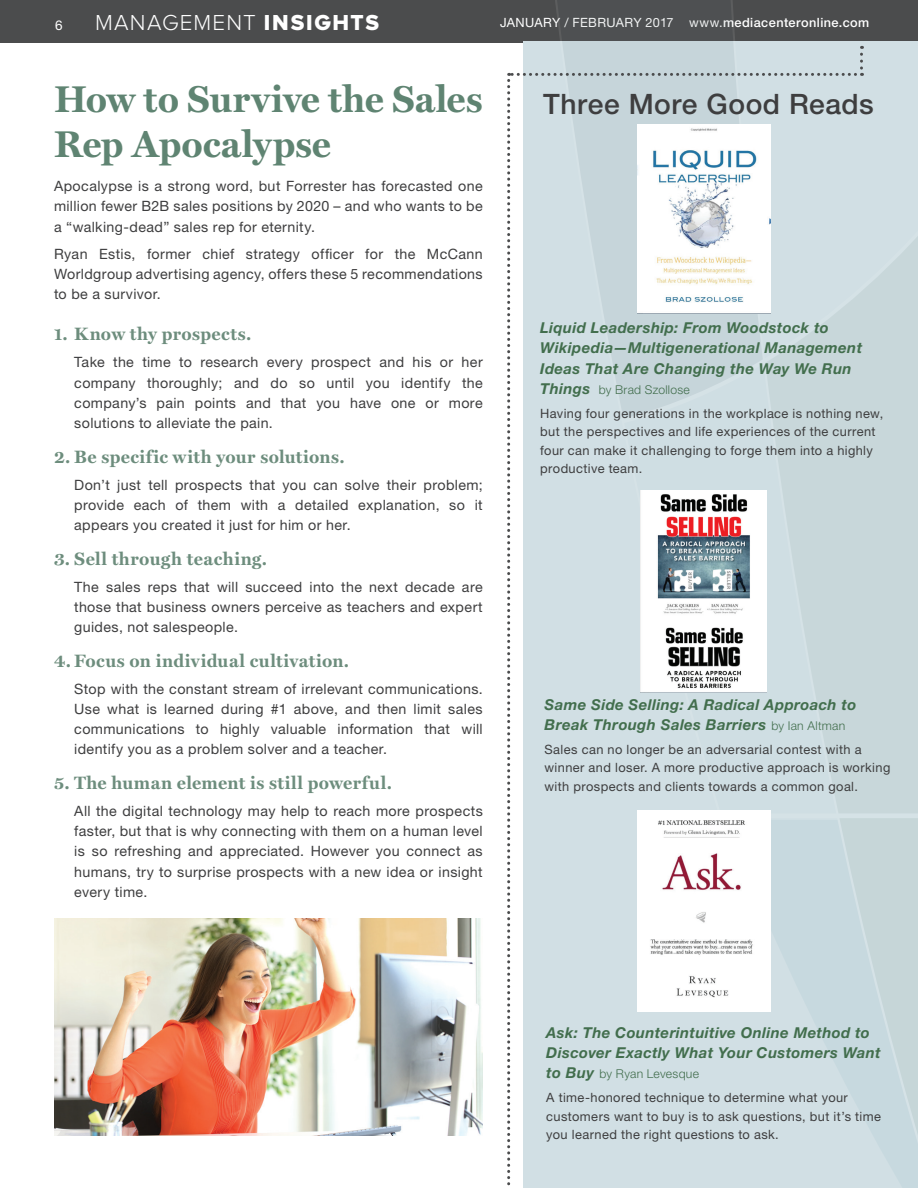
<style>
.page{position:relative;width:918px;height:1188px;background:#fff}
.page>*{position:absolute;margin:0;border:0;box-sizing:border-box;transform-origin:0 0}
.t1{font:700 37.5px "Miller Text";letter-spacing:-.005em;color:#5f8472}
.t2{font:500 28.2px "Helvetica Neue LT Pro";letter-spacing:.02em;color:#3e3e3f}
.t3{font:300 22.5px "Proxima Nova A";letter-spacing:.06em;color:#fff}
.t4{font:700 18px "Miller Text";letter-spacing:.02em;color:#6d8d7d}
.t5{font:italic 700 15px/20.2px "Helvetica Neue LT Pro";letter-spacing:.025em;color:#426e4d}
.t6{font:14.25px/20.2px "Helvetica Neue LT Pro";letter-spacing:.025em;color:#3e3e3f;text-align:justify}
.t7{font:13.5px "Helvetica Neue LT Pro";color:#fff}
.t8{font:12.9px/18.1px "Helvetica Neue LT Pro";letter-spacing:.03em;color:#3e3e3f}
.t9{font:12.75px "Helvetica Neue LT Pro";letter-spacing:.02em;color:#fff}
.t10{font:300 12.15px "Helvetica Neue LT Pro";letter-spacing:.02em;color:#426e4d}
.s1{font-family:"Proxima Nova A Extrabld";font-weight:400}
.s2{font-weight:500}
.s3{font-weight:700;font-style:italic;font-size:15px}
.s4{font-weight:300;font-style:normal;font-size:12.15px}
</style>
<div class="page">
<div style="left:0;top:0;width:918px;height:43px;background:#4b4c4d"></div>
<svg style="left:544px;top:0;width:374px;height:46px"></svg>
<svg style="left:507px;top:46px;width:411px;height:1142px"></svg>
<img style="left:54px;top:918px;width:429px;height:218px">
<img style="left:637px;top:124px;width:134px;height:190px">
<img style="left:641px;top:491px;width:126px;height:201px">
<img style="left:638px;top:810px;width:132px;height:202px">
<p class="t7" style="left:55px;top:17px;width:9px">6</p>
<h3 class="t3" style="left:95px;top:10px;width:286px">MANAGEMENT <span class="s1">INSIGHTS</span></h3>
<p class="t9" style="left:500px;top:15px;width:371px">JANUARY / FEBRUARY 2017 www.<span class="s2">mediacenteronline.com</span></p>
<h1 class="t1" style="left:54px;top:77px;width:430px">How to Survive the Sales</h1>
<h2 class="t2" style="left:543px;top:87px;width:332px">Three More Good Reads</h2>
<h1 class="t1" style="left:54px;top:122px;width:279px">Rep Apocalypse</h1>
<p class="t6" style="left:54px;top:176px;width:430px">Apocalypse is a strong word, but Forrester has forecasted one million fewer B2B sales positions by 2020 – and who wants to be a “walking-dead” sales rep for eternity.</p>
<p class="t6" style="left:54px;top:243px;width:430px">Ryan Estis, former chief strategy officer for the McCann Worldgroup advertising agency, offers these 5 recommendations to be a survivor.</p>
<p class="t4" style="left:54px;top:324px;width:199px">1. Know thy prospects.</p>
<p class="t6" style="left:74px;top:352px;width:410px">Take the time to research every prospect and his or her company thoroughly; and do so until you identify the company’s pain points and that you have one or more solutions to alleviate the pain.</p>
<p class="t4" style="left:54px;top:446px;width:292px">2. Be specific with your solutions.</p>
<p class="t6" style="left:74px;top:474px;width:410px">Don’t just tell prospects that you can solve their problem; provide each of them with a detailed explanation, so it appears you created it just for him or her.</p>
<p class="t4" style="left:54px;top:548px;width:215px">3. Sell through teaching.</p>
<p class="t6" style="left:74px;top:576px;width:410px">The sales reps that will succeed into the next decade are those that business owners perceive as teachers and expert guides, not salespeople.</p>
<p class="t4" style="left:54px;top:650px;width:297px">4. Focus on individual cultivation.</p>
<p class="t6" style="left:74px;top:678px;width:410px">Stop with the constant stream of irrelevant communications.<br>Use what is learned during #1 above, and then limit sales communications to highly valuable information that will identify you as a problem solver and a teacher.</p>
<p class="t4" style="left:54px;top:772px;width:340px">5. The human element is still powerful.</p>
<p class="t6" style="left:74px;top:801px;width:410px">All the digital technology may help to reach more prospects faster, but that is why connecting with them on a human level is so refreshing and appreciated. However you connect as humans, try to surprise prospects with a new idea or insight every time.</p>
<p class="t5" style="left:540px;top:317px;width:324px">Liquid Leadership: From Woodstock to<br>Wikipedia—Multigenerational Management<br>Ideas That Are Changing the Way We Run</p>
<p class="t10" style="left:540px;top:382px;width:151px"><span class="s3">Things</span> by Brad Szollose</p>
<p class="t8" style="left:540px;top:404px;width:345px">Having four generations in the workplace is nothing new, but the perspectives and life experiences of the current four can make it challenging to forge them into a highly productive team.</p>
<p class="t5" style="left:545px;top:694px;width:313px">Same Side Selling: A Radical Approach to<br>Break Through Sales Barriers <span class="s4">by Ian Altman</span></p>
<p class="t8" style="left:545px;top:740px;width:347px">Sales can no longer be an adversarial contest with a winner and loser. A more productive approach is working with prospects and clients towards a common goal.</p>
<p class="t5" style="left:546px;top:1022px;width:336px">Ask: The Counterintuitive Online Method to<br>Discover Exactly What Your Customers Want</p>
<p class="t10" style="left:546px;top:1066px;width:154px"><span class="s3">to Buy</span> by Ryan Levesque</p>
<p class="t8" style="left:546px;top:1089px;width:336px">A time-honored technique to determine what your customers want to buy is to ask questions, but it’s time you learned the right questions to ask.</p>
</div>
